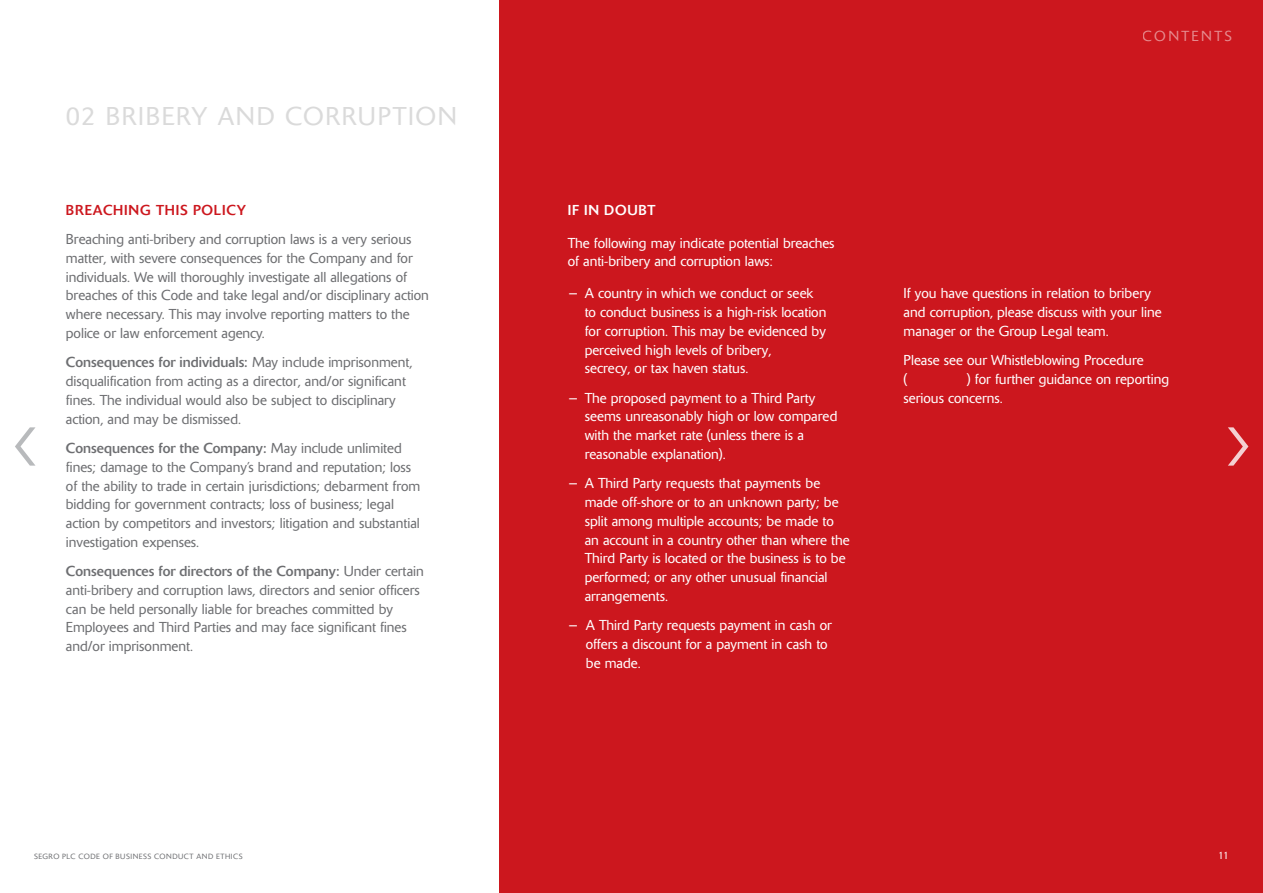
<style>
.page{position:relative;width:1263px;height:893px;background:#fff}
.page>*{position:absolute;margin:0;border:0;box-sizing:border-box;transform-origin:0 0}
.t1{font:300 25.5px "Delta BQ";letter-spacing:.065em;color:#dadada}
.t2{font:300 14.4px "Delta BQ";letter-spacing:.165em;color:#fff}
.t3{font:300 14.25px/18.8px "Delta BQ";color:#6d6e71}
.t4{font:300 14.25px/18.8px "Delta BQ";color:#fff}
.t5{font:14.25px "Delta BQ";letter-spacing:.055em;color:#cc171e}
.t6{font:14.25px "Delta BQ";letter-spacing:.055em;color:#fff}
.t7{font:300 10.5px "Delta BQ";color:#fff}
.t8{font:300 7.5px "Delta BQ";letter-spacing:.07em;color:#6d6e71}
.s1{font-weight:400}
</style>
<div class="page">
<div style="left:500px;top:0;width:763px;height:893px;background:#cc171e"></div>
<svg style="left:15px;top:427px;width:21px;height:39px"></svg>
<svg style="left:1228px;top:427px;width:20px;height:39px"></svg>
<h1 class="t1" style="left:66px;top:101px;width:393px">02 BRIBERY AND CORRUPTION</h1>
<p class="t5" style="left:66px;top:201px;width:182px">BREACHING THIS POLICY</p>
<p class="t3" style="left:66px;top:230px;width:365px">Breaching anti-bribery and corruption laws is a very serious matter, with severe consequences for the Company and for individuals. We will thoroughly investigate all allegations of breaches of this Code and take legal and/or disciplinary action where necessary. This may involve reporting matters to the police or law enforcement agency.</p>
<p class="t3" style="left:66px;top:353px;width:348px"><span class="s1">Consequences for individuals:</span> May include imprisonment, disqualification from acting as a director, and/or significant fines. The individual would also be subject to disciplinary action, and may be dismissed.</p>
<p class="t3" style="left:66px;top:439px;width:356px"><span class="s1">Consequences for the Company:</span> May include unlimited fines; damage to the Company’s brand and reputation; loss of the ability to trade in certain jurisdictions; debarment from bidding for government contracts; loss of business; legal action by competitors and investors; litigation and substantial investigation expenses.</p>
<p class="t3" style="left:66px;top:562px;width:360px"><span class="s1">Consequences for directors of the Company:</span> Under certain anti-bribery and corruption laws, directors and senior officers can be held personally liable for breaches committed by Employees and Third Parties and may face significant fines and/or imprisonment.</p>
<p class="t2" style="left:1143px;top:28px;width:91px">CONTENTS</p>
<p class="t6" style="left:568px;top:201px;width:89px">IF IN DOUBT</p>
<p class="t4" style="left:568px;top:233px;width:268px">The following may indicate potential breaches of anti-bribery and corruption laws:</p>
<p class="t4" style="left:585px;top:284px;width:243px;text-indent:-17px">− A country in which we conduct or seek to conduct business is a high-risk location for corruption. This may be evidenced by perceived high levels of bribery,<br>secrecy, or tax haven status.</p>
<p class="t4" style="left:585px;top:388px;width:254px;text-indent:-17px">− The proposed payment to a Third Party seems unreasonably high or low compared with the market rate (unless there is a reasonable explanation).</p>
<p class="t4" style="left:585px;top:474px;width:266px;text-indent:-17px">− A Third Party requests that payments be made off-shore or to an unknown party; be split among multiple accounts; be made to an account in a country other than where the Third Party is located or the business is to be performed; or any other unusual financial arrangements.</p>
<p class="t4" style="left:586px;top:616px;width:248px;text-indent:-18px">− A Third Party requests payment in cash or offers a discount for a payment in cash to be made.</p>
<p class="t4" style="left:904px;top:284px;width:260px">If you have questions in relation to bribery and corruption, please discuss with your line manager or the Group Legal team.</p>
<p class="t4" style="left:904px;top:351px;width:241px">Please see our Whistleblowing Procedure (</p>
<p class="t4" style="left:904px;top:370px;width:267px;text-indent:63px">) for further guidance on reporting serious concerns.</p>
<p class="t8" style="left:34px;top:852px;width:210px">SEGRO PLC CODE OF BUSINESS CONDUCT AND ETHICS</p>
<p class="t7" style="left:1218px;top:849px;width:12px">11</p>
</div>
